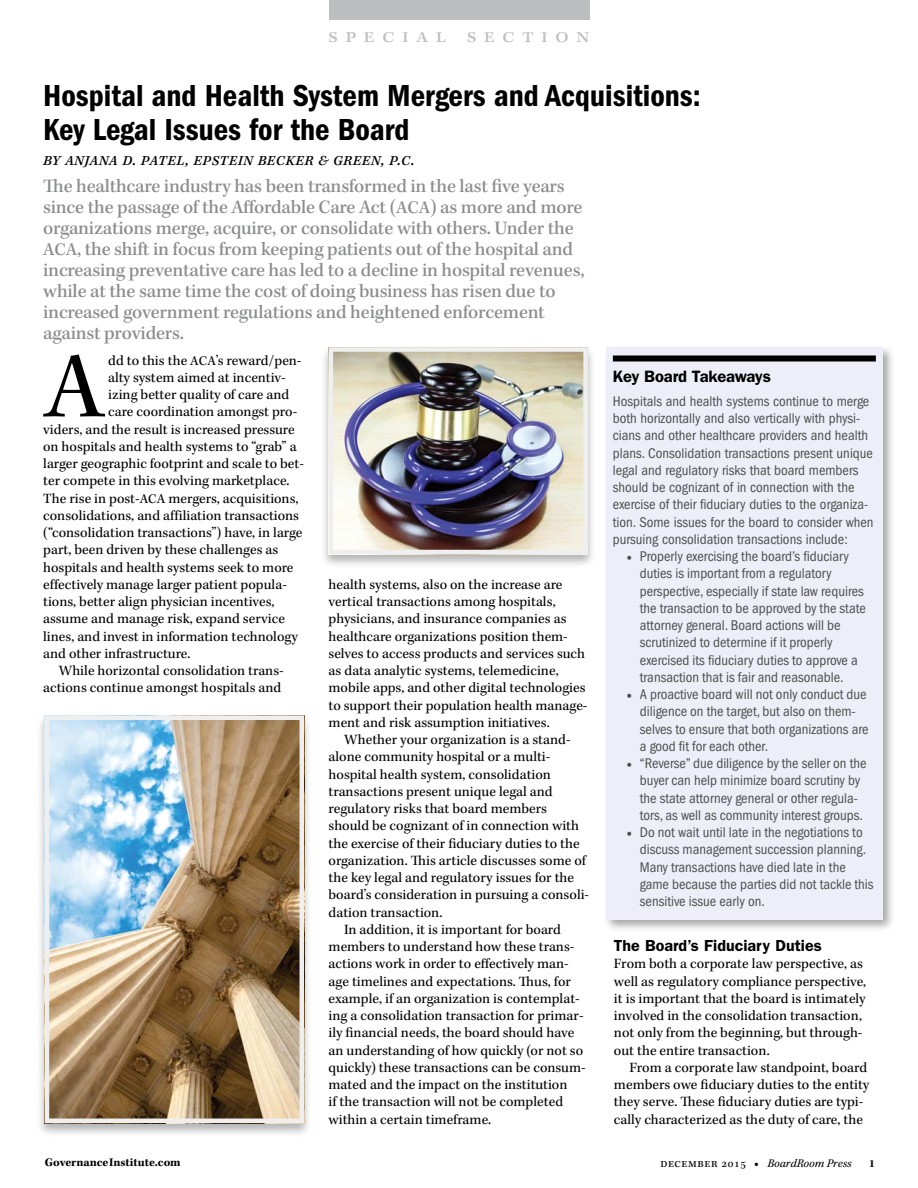
<style>
.page{position:relative;width:918px;height:1188px;background:#fff}
.page>*{position:absolute;margin:0;border:0;box-sizing:border-box;transform-origin:0 0}
.firstParagraph{font:96.15px "Kepler Std";color:#000}
.t1{font:31.5px/34.5px "ITC Franklin Gothic Std Dm Cd";color:#000}
.Subhead{font:500 19.5px/21px "Kepler Std";letter-spacing:-.015em;color:#8a8c8e}
.Byline{font:italic 18px "Kepler Std";letter-spacing:.015em;color:#000}
.sidebar-title{font:600 16.5px "ITC Franklin Gothic Std";letter-spacing:-.015em;color:#000}
.t2{font:600 16.05px "ITC Franklin Gothic Std";color:#000}
.t3{font:15px "Kepler Std Medium Ext Capt";letter-spacing:.515em;color:#bcbec0}
.body{font:14.55px/17.2px "Kepler Std";color:#000}
.sidebar-no-indent{font:condensed 14.55px/17.2px "ITC Franklin Gothic Std";color:#4f4f51}
.firstParagraph-2{font:14.55px "Kepler Std";color:#000}
.body-no-indent{font:14.55px/17.2px "Kepler Std";color:#000}
.t4{font:italic 12px "Kepler Std";color:#000}
.body-2{font:700 12px "Kepler Std";color:#000}
.body-3{font:700 10.95px "Kepler Std";color:#000}
.s1{font-size:18.3px}
.s2{font-size:13.65px}
.s3{font-family:"Minion Pro";font-weight:700;font-stretch:normal}
.s4{font-style:normal}
.s5{font-weight:900;font-style:normal}
</style>
<div class="page">
<div style="left:329px;top:0;width:260px;height:19px;background:#bcbec0"></div>
<div style="left:603px;top:344px;width:293px;height:589px;background:#000;opacity:.36"></div>
<div style="left:606px;top:347px;width:277px;height:573px;background:#edeef7"></div>
<div style="left:613px;top:356px;width:263px;height:6px;background:#000"></div>
<div style="left:36px;top:713px;width:276px;height:424px;background:#000;opacity:.3"></div>
<img style="left:50px;top:721px;width:249px;height:397px">
<div style="left:45px;top:716px;width:259px;height:407px;border:4px solid #efeff0"></div>
<div style="left:320px;top:345px;width:276px;height:224px;background:#000;opacity:.3"></div>
<img style="left:334px;top:352px;width:249px;height:197px">
<div style="left:329px;top:347px;width:259px;height:207px;border:4px solid #efeff0"></div>
<p class="t3" style="left:329px;top:28px;width:119px">SPECIAL</p>
<p class="t3" style="left:467px;top:28px;width:124px">SECTION</p>
<h1 class="t1" style="left:43px;top:78px;width:659px">Hospital and Health System Mergers and Acquisitions:<br>Key Legal Issues for the Board</h1>
<p class="Byline" style="left:43px;top:149px;width:373px">By Anjana D. Patel, Epstein Becker &amp; Green, P.C.</p>
<p class="Subhead" style="left:43px;top:176px;width:543px">The healthcare industry has been transformed in the last five years since the passage of the Affordable Care Act (<span class="s1">ACA</span>) as more and more organizations merge, acquire, or consolidate with others. Under the <span class="s1">ACA</span>, the shift in focus from keeping patients out of the hospital and increasing preventative care has led to a decline in hospital revenues, while at the same time the cost of doing business has risen due to increased government regulations and heightened enforcement against providers.</p>
<p class="firstParagraph" style="left:44px;top:332px;width:62px">A</p>
<p class="firstParagraph-2" style="left:108px;top:352px;width:195px">dd to this the <span class="s2">ACA</span>’s reward/pen-</p>
<p class="sidebar-title" style="left:613px;top:366px;width:160px">Key Board Takeaways</p>
<p class="sidebar-no-indent" style="left:613px;top:392px;width:262px">Hospitals and health systems continue to merge both horizontally and also vertically with physi&shy;cians and other healthcare providers and health plans. Consolidation transactions present unique legal and regulatory risks that board members should be cognizant of in connection with the exercise of their fiduciary duties to the organiza&shy;tion. Some issues for the board to consider when pursuing consolidation transactions include:</p>
<p class="sidebar-no-indent" style="left:640px;top:548px;width:227px;text-indent:-14px"><span class="s3">•</span> Properly exercising the board’s fiduciary duties is important from a regulatory perspective, especially if state law requires the transaction to be approved by the state attorney general. Board actions will be scrutinized to determine if it properly exercised its fiduciary duties to approve a transaction that is fair and reasonable.</p>
<p class="sidebar-no-indent" style="left:640px;top:686px;width:230px;text-indent:-14px"><span class="s3">•</span> A proactive board will not only conduct due diligence on the target, but also on them&shy;selves to ensure that both organizations are a good fit for each other.</p>
<p class="sidebar-no-indent" style="left:640px;top:755px;width:228px;text-indent:-14px"><span class="s3">•</span> “Reverse” due diligence by the seller on the buyer can help minimize board scrutiny by the state attorney general or other regula&shy;tors, as well as community interest groups.</p>
<p class="sidebar-no-indent" style="left:640px;top:824px;width:235px;text-indent:-14px"><span class="s3">•</span> Do not wait until late in the negotiations to discuss management succession planning.<br>Many transactions have died late in the game because the parties did not tackle this sensitive issue early on.</p>
<p class="firstParagraph-2" style="left:108px;top:369px;width:179px">alty system aimed at incentiv-</p>
<p class="firstParagraph-2" style="left:108px;top:386px;width:183px">izing better quality of care and</p>
<p class="firstParagraph-2" style="left:108px;top:404px;width:191px">care coordination amongst pro-</p>
<p class="firstParagraph-2" style="left:43px;top:421px;width:253px">viders, and the result is increased pressure</p>
<p class="firstParagraph-2" style="left:43px;top:438px;width:255px">on hospitals and health systems to “grab” a</p>
<p class="firstParagraph-2" style="left:43px;top:455px;width:262px">larger geographic footprint and scale to bet-</p>
<p class="firstParagraph-2" style="left:43px;top:473px;width:248px">ter compete in this evolving marketplace.</p>
<p class="firstParagraph-2" style="left:43px;top:490px;width:257px">The rise in post-<span class="s2">ACA</span> mergers, acquisitions,</p>
<p class="firstParagraph-2" style="left:43px;top:507px;width:257px">consolidations, and affiliation transactions</p>
<p class="firstParagraph-2" style="left:43px;top:524px;width:261px">(“consolidation transactions”) have, in large</p>
<p class="firstParagraph-2" style="left:43px;top:542px;width:237px">part, been driven by these challenges as</p>
<p class="firstParagraph-2" style="left:43px;top:559px;width:252px">hospitals and health systems seek to more</p>
<p class="firstParagraph-2" style="left:43px;top:576px;width:245px">effectively manage larger patient popula-</p>
<p class="firstParagraph-2" style="left:43px;top:593px;width:233px">tions, better align physician incentives,</p>
<p class="firstParagraph-2" style="left:43px;top:611px;width:243px">assume and manage risk, expand service</p>
<p class="firstParagraph-2" style="left:43px;top:628px;width:256px">lines, and invest in information technology</p>
<p class="firstParagraph-2" style="left:43px;top:645px;width:149px">and other infrastructure.</p>
<p class="body" style="left:43px;top:662px;width:242px;text-align:right">While horizontal consolidation trans&shy;actions continue amongst hospitals and</p>
<p class="body" style="left:329px;top:576px;width:260px">health systems, also on the increase are vertical transactions among hospitals, physicians, and insurance companies as healthcare organizations position them&shy;selves to access products and services such as data analytic systems, telemedicine, mobile apps, and other digital technologies to support their population health manage&shy;ment and risk assumption initiatives.</p>
<p class="body" style="left:329px;top:731px;width:262px;text-indent:16px">Whether your organization is a stand&shy;alone community hospital or a multi&shy;hospital health system, consolidation transactions present unique legal and regulatory risks that board members should be cognizant of in connection with the exercise of their fiduciary duties to the organization. This article discusses some of the key legal and regulatory issues for the board’s consideration in pursuing a consoli&shy;dation transaction.</p>
<p class="body" style="left:329px;top:921px;width:259px;text-indent:16px">In addition, it is important for board members to understand how these trans&shy;actions work in order to effectively man&shy;age timelines and expectations. Thus, for example, if an organization is contemplat&shy;ing a consolidation transaction for primar&shy;ily financial needs, the board should have an understanding of how quickly (or not so quickly) these transactions can be consum&shy;mated and the impact on the institution<br>if the transaction will not be completed within a certain timeframe.</p>
<h2 class="t2" style="left:614px;top:936px;width:209px">The Board’s Fiduciary Duties</h2>
<p class="body-no-indent" style="left:614px;top:956px;width:254px">From both a corporate law perspective, as well as regulatory compliance perspective, it is important that the board is intimately involved in the consolidation transaction, not only from the beginning, but through&shy;out the entire transaction.</p>
<p class="body" style="left:614px;top:1059px;width:257px;text-indent:16px">From a corporate law standpoint, board members owe fiduciary duties to the entity they serve. These fiduciary duties are typi&shy;cally characterized as the duty of care, the</p>
<p class="body-2" style="left:45px;top:1156px;width:138px">GovernanceInstitute.com</p>
<p class="t4" style="left:660px;top:1156px;width:193px"><span class="s4">december 2015</span> <span class="s5">•</span> BoardRoom Press</p>
<p class="body-3" style="left:869px;top:1157px;width:7px">1</p>
</div>
